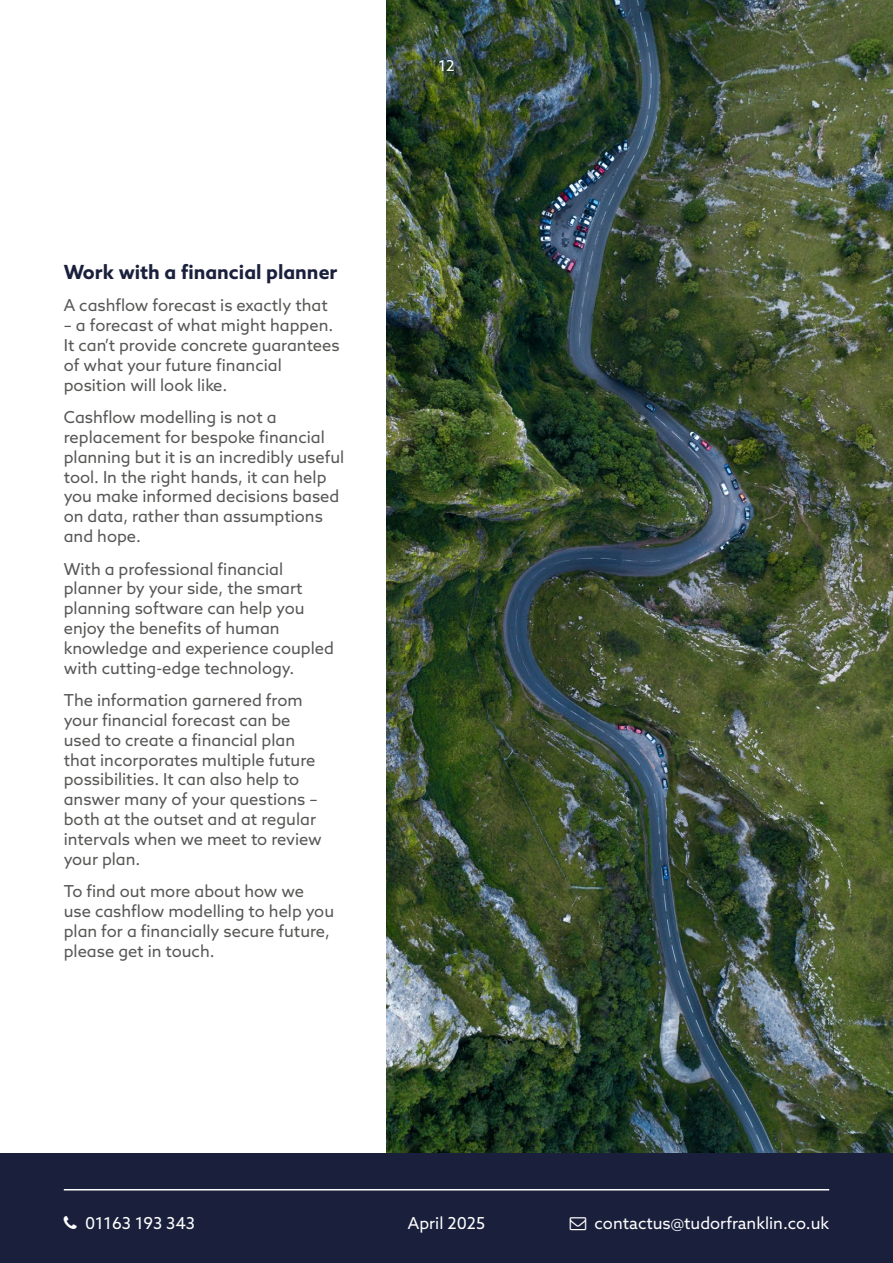
<style>
.page{position:relative;width:893px;height:1263px;background:#fff}
.page>*{position:absolute;margin:0;border:0;box-sizing:border-box;transform-origin:0 0}
.t1{font:700 19.5px "Azo Sans";color:#1a203c}
.t2{font:16.5px/19.8px "Azo Sans";color:#575756}
.t3{font:16.5px "Azo Sans";color:#fff}
.t4{font:15px "Azo Sans";color:#fff}
</style>
<div class="page">
<img style="left:387px;top:0;width:506px;height:1153px">
<div style="left:0;top:1153px;width:893px;height:110px;background:#1a203c"></div>
<hr style="left:64px;top:1189px;width:765px;height:1px;background:#fff">
<p class="t1" style="left:64px;top:259px;width:275px">Work with a financial planner</p>
<p class="t2" style="left:64px;top:295px;width:266px">A cashflow forecast is exactly that</p>
<p class="t2" style="left:64px;top:315px;width:277px">– a forecast of what might happen.<br>It can’t provide concrete guarantees of what your future financial position will look like.</p>
<p class="t2" style="left:64px;top:407px;width:282px">Cashflow modelling is not a replacement for bespoke financial planning but it is an incredibly useful tool. In the right hands, it can help you make informed decisions based on data, rather than assumptions and hope.</p>
<p class="t2" style="left:64px;top:559px;width:272px">With a professional financial planner by your side, the smart planning software can help you enjoy the benefits of human knowledge and experience coupled with cutting-edge technology.</p>
<p class="t2" style="left:64px;top:690px;width:259px">The information garnered from your financial forecast can be used to create a financial plan that incorporates multiple future possibilities. It can also help to answer many of your questions – both at the outset and at regular intervals when we meet to review your plan.</p>
<p class="t2" style="left:64px;top:881px;width:272px">To find out more about how we use cashflow modelling to help you plan for a financially secure future, please get in touch.</p>
<p class="t4" style="left:438px;top:56px;width:18px">12</p>
<p class="t3" style="left:85px;top:1212px;width:112px">01163 193 343</p>
<p class="t3" style="left:595px;top:1212px;width:236px">contactus@tudorfranklin.co.uk</p>
<p class="t3" style="left:408px;top:1212px;width:79px">April 2025</p>
</div>
